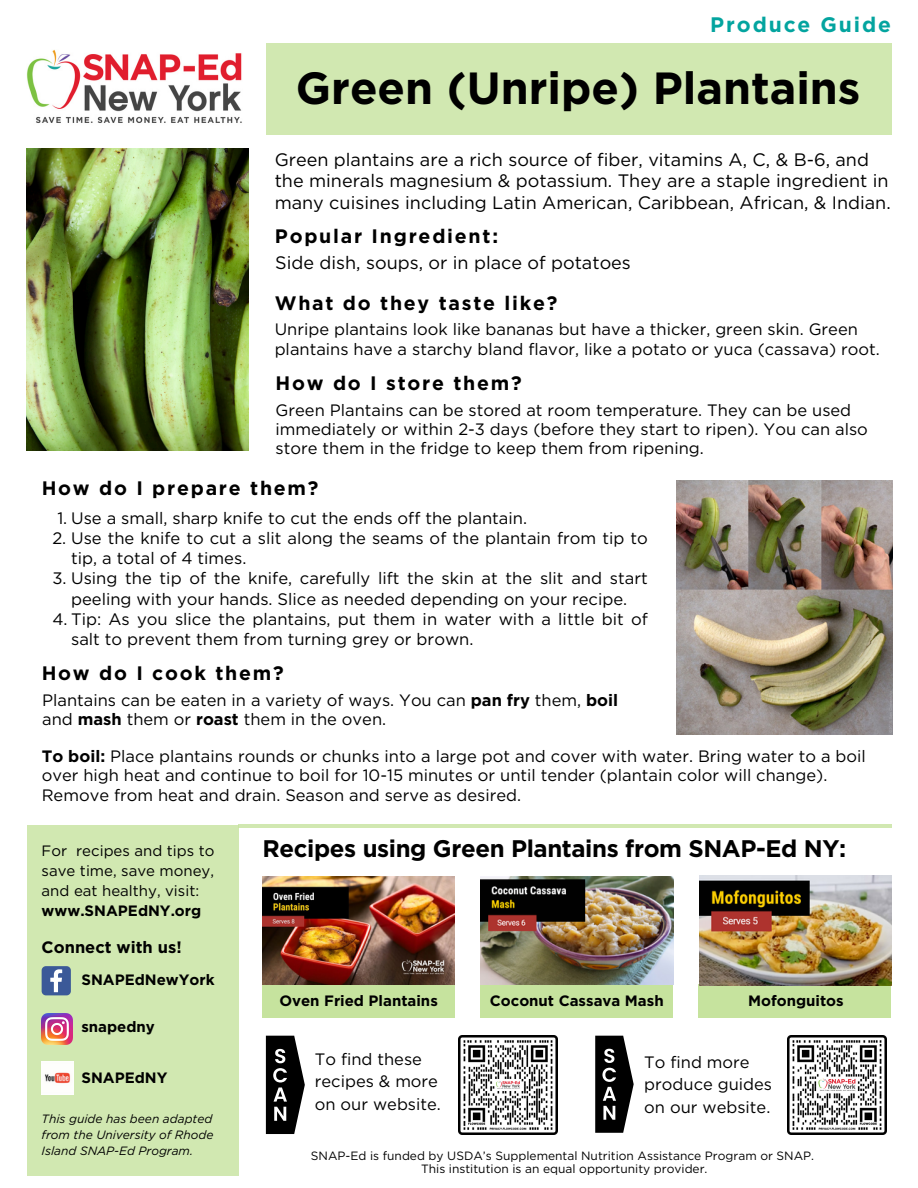
<style>
.page{position:relative;width:918px;height:1188px;background:#fff}
.page>*{position:absolute;margin:0;border:0;box-sizing:border-box;transform-origin:0 0}
.t1{font:700 45px "Gotham";color:#000}
.t2{font:700 24px "Gotham";letter-spacing:-.015em;color:#000}
.t3{font:700 21px "Gotham";letter-spacing:.09em;color:#03a49f}
.t4{font:700 19.5px "Gotham";letter-spacing:.09em;color:#000}
.t5{font:18px/21.3px "Gotham";color:#000}
.t6{font:16.5px/19.2px "Gotham";color:#000}
.t7{font:700 16.5px "Gotham";color:#000}
.t8{font:700 15px "Gotham";color:#000}
.t9{font:15px/20.2px "Gotham";color:#000}
.t10{font:12px "Gotham";color:#000}
.t11{font:italic 12px/16px "Gotham";color:#000;text-align:justify}
.s1{font-weight:700}
</style>
<div class="page">
<div style="left:266px;top:43px;width:625px;height:91px;background:#d1e8b1"></div>
<div style="left:27px;top:825px;width:212px;height:351px;background:#d1e8b1"></div>
<svg style="left:42px;top:966px;width:29px;height:29px"></svg>
<img style="left:42px;top:1014px;width:30px;height:30px">
<img style="left:676px;top:480px;width:216px;height:254px">
<img style="left:27px;top:50px;width:215px;height:73px">
<img style="left:42px;top:1062px;width:31px;height:32px">
<img style="left:27px;top:149px;width:221px;height:301px">
<hr style="left:238px;top:824px;width:654px;height:4px;background:#d1e8b1">
<div style="left:262px;top:984px;width:193px;height:34px;background:#c6e39e"></div>
<img style="left:263px;top:877px;width:192px;height:108px">
<div style="left:481px;top:984px;width:192px;height:34px;background:#c6e39e"></div>
<img style="left:481px;top:877px;width:192px;height:108px">
<div style="left:699px;top:984px;width:192px;height:34px;background:#c6e39e"></div>
<img style="left:699px;top:876px;width:192px;height:109px">
<svg style="left:266px;top:1036px;width:39px;height:98px"></svg>
<svg style="left:595px;top:1036px;width:38px;height:97px"></svg>
<img style="left:458px;top:1036px;width:99px;height:99px">
<img style="left:788px;top:1036px;width:99px;height:99px">
<h6 class="t3" style="left:710px;top:12px;width:182px">Produce Guide</h6>
<h5 class="t1" style="left:296px;top:61px;width:566px">Green (Unripe) Plantains</h5>
<p class="t5" style="left:275px;top:149px;width:618px">Green plantains are a rich source of fiber, vitamins A, C, &amp; B-6, and the minerals magnesium &amp; potassium. They are a staple ingredient in many cuisines including Latin American, Caribbean, African, &amp; Indian.</p>
<p class="t4" style="left:275px;top:225px;width:225px">Popular Ingredient:</p>
<p class="t5" style="left:275px;top:252px;width:357px">Side dish, soups, or in place of potatoes</p>
<h5 class="t4" style="left:275px;top:291px;width:284px">What do they taste like?</h5>
<h5 class="t6" style="left:275px;top:320px;width:607px">Unripe plantains look like bananas but have a thicker, green skin. Green plantains have a starchy bland flavor, like a potato or yuca (cassava) root.</h5>
<h6 class="t4" style="left:276px;top:371px;width:248px">How do I store them?</h6>
<p class="t6" style="left:276px;top:400px;width:594px">Green Plantains can be stored at room temperature. They can be used immediately or within 2-3 days (before they start to ripen). You can also store them in the fridge to keep them from ripening.</p>
<h6 class="t4" style="left:42px;top:476px;width:278px">How do I prepare them?</h6>
<h5 class="t6" style="left:57px;top:508px;width:471px">1. Use a small, sharp knife to cut the ends off the plantain.</h5>
<h5 class="t6" style="left:71px;top:528px;width:578px;line-height:20.2px;text-indent:-19px">2. Use the knife to cut a slit along the seams of the plantain from tip to tip, a total of 4 times.</h5>
<h5 class="t6" style="left:52px;top:568px;width:597px;line-height:20.2px;text-align:center">3. Using the tip of the knife, carefully lift the skin at the slit and start peeling with your hands. Slice as needed depending on your recipe.</h5>
<h5 class="t6" style="left:71px;top:609px;width:578px;line-height:20.2px;text-indent:-19px">4. Tip: As you slice the plantains, put them in water with a little bit of salt to prevent them from turning grey or brown.</h5>
<p class="t4" style="left:42px;top:661px;width:244px">How do I cook them?</p>
<h2 class="t6" style="left:42px;top:690px;width:578px">Plantains can be eaten in a variety of ways. You can <span class="s1">pan fry</span> them, <span class="s1">boil </span>and <span class="s1">mash</span> them or <span class="s1">roast</span> them in the oven.</h2>
<h6 class="t6" style="left:42px;top:747px;width:826px"><span class="s1">To boil:</span> Place plantains rounds or chunks into a large pot and cover with water. Bring water to a boil over high heat and continue to boil for 10-15 minutes or until tender (plantain color will change).<br>Remove from heat and drain. Season and serve as desired.</h6>
<h3 class="t9" style="left:42px;top:840px;width:174px">For recipes and tips to</h3>
<h5 class="t9" style="left:42px;top:860px;width:174px">save time, save money,</h5>
<p class="t9" style="left:42px;top:881px;width:161px">and eat healthy, visit: <span class="s1">www.SNAPEdNY.org</span></p>
<p class="t7" style="left:42px;top:937px;width:142px">Connect with us!</p>
<h3 class="t8" style="left:81px;top:971px;width:135px">SNAPEdNewYork</h3>
<h5 class="t8" style="left:81px;top:1018px;width:75px">snapedny</h5>
<p class="t8" style="left:81px;top:1068px;width:87px">SNAPEdNY</p>
<h4 class="t11" style="left:42px;top:1111px;width:173px">This guide has been adapted from the University of Rhode Island SNAP-Ed Program.</h4>
<p class="t2" style="left:263px;top:834px;width:585px">Recipes using Green Plantains from SNAP-Ed NY:</p>
<h6 class="t8" style="left:279px;top:991px;width:160px">Oven Fried Plantains</h6>
<h6 class="t8" style="left:490px;top:991px;width:175px">Coconut Cassava Mash</h6>
<p class="t8" style="left:748px;top:991px;width:97px">Mofonguitos</p>
<p class="t6" style="left:315px;top:1048px;width:128px;line-height:22.5px">To find these recipes &amp; more on our website.</p>
<p class="t6" style="left:644px;top:1051px;width:129px;line-height:22.5px">To find more produce guides on our website.</p>
<p class="t10" style="left:311px;top:1149px;width:505px">SNAP-Ed is funded by USDA’s Supplemental Nutrition Assistance Program or SNAP.</p>
<p class="t10" style="left:421px;top:1162px;width:288px">This institution is an equal opportunity provider.</p>
</div>
